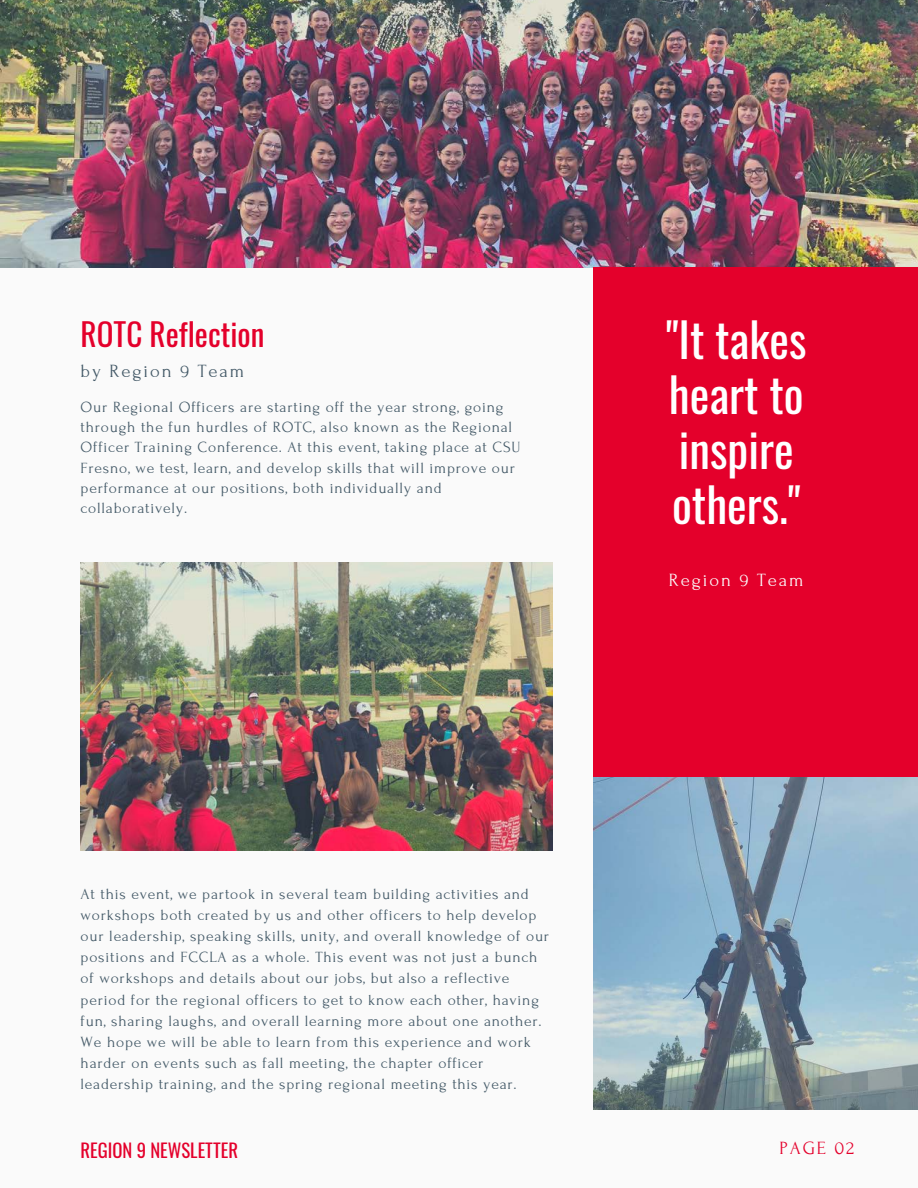
<style>
.page{position:relative;width:918px;height:1188px;background:#fafafa}
.page>*{position:absolute;margin:0;border:0;box-sizing:border-box;transform-origin:0 0}
.t1{font:46.65px/55.1px "Oswald";color:#fff}
.t2{font:31.2px "Oswald";color:#e4002b}
.t3{font:18.75px "Oswald";color:#e4002b}
.t4{font:18.75px "Forum";letter-spacing:.1em;color:#435967}
.t5{font:18.75px "Forum";letter-spacing:.1em;color:#e4002b}
.t6{font:18.6px "Forum";letter-spacing:.1em;color:#fafafa}
.t7{font:15.6px/21.1px "Forum";letter-spacing:.05em;color:#435967}
</style>
<div class="page">
<img style="left:594px;top:777px;width:324px;height:333px">
<img style="left:0;top:0;width:918px;height:268px">
<div style="left:594px;top:268px;width:324px;height:509px;background:#e4002b"></div>
<img style="left:81px;top:562px;width:471px;height:288px">
<h2 class="t2" style="left:81px;top:310px;width:185px">ROTC Reflection</h2>
<p class="t4" style="left:81px;top:361px;width:165px">by Region 9 Team</p>
<p class="t7" style="left:81px;top:397px;width:441px;line-height:20.2px">Our Regional Officers are starting off the year strong, going through the fun hurdles of ROTC, also known as the Regional Officer Training Conference. At this event, taking place at CSU Fresno, we test, learn, and develop skills that will improve our performance at our positions, both individually and collaboratively.</p>
<h1 class="t1" style="left:666px;top:311px;width:142px">"It takes heart to inspire others."</h1>
<p class="t6" style="left:669px;top:570px;width:136px">Region 9 Team</p>
<p class="t7" style="left:81px;top:883px;width:470px">At this event, we partook in several team building activities and workshops both created by us and other officers to help develop our leadership, speaking skills, unity, and overall knowledge of our positions and FCCLA as a whole. This event was not just a bunch of workshops and details about our jobs, but also a reflective period for the regional officers to get to know each other, having fun, sharing laughs, and overall learning more about one another.<br>We hope we will be able to learn from this experience and work harder on events such as fall meeting, the chapter officer leadership training, and the spring regional meeting this year.</p>
<p class="t3" style="left:81px;top:1136px;width:159px">REGION 9 NEWSLETTER</p>
<p class="t5" style="left:779px;top:1138px;width:76px">PAGE 02</p>
</div>
